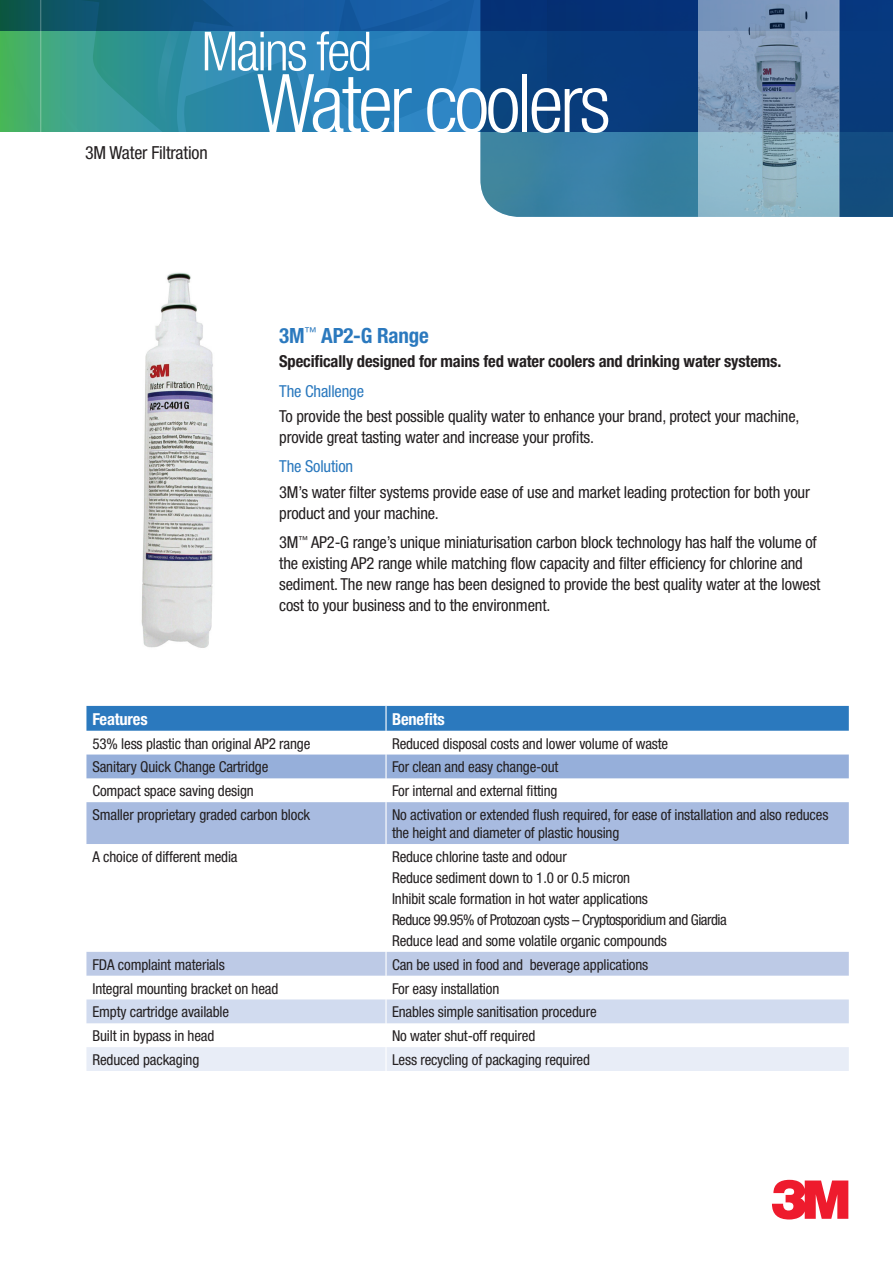
<style>
.page{position:relative;width:893px;height:1263px;background:#fff}
.page>*{position:absolute;margin:0;border:0;box-sizing:border-box;transform-origin:0 0}
.t1{font:300 condensed 81px "Helvetica Neue";letter-spacing:-.04em;color:#fff}
.t2{font:300 condensed 54px "Helvetica Neue";letter-spacing:-.04em;color:#fff}
.t3{font:53.55px "Logo 3 Mv 3 tt";color:#ee1b2d}
.t4{font:700 condensed 21px "Helvetica Neue";letter-spacing:-.01em;color:#2b79be}
.t5{font:condensed 18px "Helvetica Neue";letter-spacing:-.01em;color:#231f20}
.t6{font:condensed 16.5px/21px "Helvetica Neue";letter-spacing:-.01em;color:#231f20}
.t7{font:700 condensed 16.5px "Helvetica Neue";letter-spacing:-.01em;color:#231f20}
.t8{font:condensed 16.5px "Helvetica Neue";letter-spacing:-.01em;color:#2b79be}
.t9{font:700 condensed 16.5px "Helvetica Neue";letter-spacing:-.01em;color:#fff}
.t10{font:condensed 15px/18px "Helvetica Neue";letter-spacing:-.01em;color:#231f20}
.t11{font:condensed 15px "Helvetica Neue";letter-spacing:-.035em;color:#231f20}
</style>
<div class="page">
<svg style="left:0;top:31px;width:23px;height:100px;background:#46b25e"></svg>
<svg style="left:23px;top:31px;width:457px;height:100px;background:#2f8ca9"></svg>
<div style="left:86px;top:706px;width:763px;height:25px;background:#2b79be"></div>
<div style="left:86px;top:754px;width:763px;height:24px;background:#96afda"></div>
<div style="left:86px;top:802px;width:763px;height:42px;background:#a8bbe0"></div>
<div style="left:86px;top:952px;width:763px;height:24px;background:#bdcae6"></div>
<div style="left:86px;top:999px;width:763px;height:24px;background:#d1dbef"></div>
<div style="left:86px;top:1047px;width:763px;height:24px;background:#e8edf7"></div>
<hr style="left:385px;top:706px;width:2px;height:25px;background:#fff">
<hr style="left:385px;top:754px;width:2px;height:24px;background:#fff">
<hr style="left:385px;top:802px;width:2px;height:42px;background:#fff">
<hr style="left:385px;top:952px;width:2px;height:24px;background:#fff">
<hr style="left:385px;top:999px;width:2px;height:24px;background:#fff">
<hr style="left:385px;top:1047px;width:2px;height:24px;background:#fff">
<img style="left:141px;top:272px;width:72px;height:376px">
<img style="left:480px;top:31px;width:413px;height:186px">
<img style="left:699px;top:31px;width:140px;height:186px">
<svg style="left:0;top:0;width:893px;height:31px;background:#1e558a"></svg>
<hr style="left:839px;top:0;width:1px;height:232px;background:#fff">
<hr style="left:40px;top:0;width:1px;height:153px;background:#fff">
<p class="t2" style="left:201px;top:20px;width:172px">Mains fed</p>
<p class="t5" style="left:85px;top:142px;width:124px">3M Water Filtration</p>
<p class="t1" style="left:257px;top:57px;width:356px">Water coolers</p>
<p class="t4" style="left:279px;top:323px;width:151px">3M<sup>™</sup> AP2-G Range</p>
<p class="t7" style="left:279px;top:351px;width:504px">Specifically designed for mains fed water coolers and drinking water systems.</p>
<p class="t8" style="left:279px;top:381px;width:86px">The Challenge</p>
<p class="t6" style="left:279px;top:405px;width:522px">To provide the best possible quality water to enhance your brand, protect your machine, provide great tasting water and increase your profits.</p>
<p class="t8" style="left:279px;top:457px;width:75px">The Solution</p>
<p class="t6" style="left:279px;top:481px;width:532px">3M’s water filter systems provide ease of use and market leading protection for both your product and your machine.</p>
<p class="t6" style="left:279px;top:532px;width:543px">3M<sup>™</sup> AP2-G range’s unique miniaturisation carbon block technology has half the volume of the existing AP2 range while matching flow capacity and filter efficiency for chlorine and sediment. The new range has been designed to provide the best quality water at the lowest cost to your business and to the environment.</p>
<p class="t9" style="left:92px;top:709px;width:57px">Features</p>
<p class="t9" style="left:392px;top:709px;width:54px">Benefits</p>
<p class="t10" style="left:92px;top:734px;width:219px">53% less plastic than original AP2 range</p>
<p class="t10" style="left:392px;top:734px;width:278px">Reduced disposal costs and lower volume of waste</p>
<p class="t10" style="left:92px;top:758px;width:177px">Sanitary Quick Change Cartridge</p>
<p class="t10" style="left:392px;top:758px;width:168px">For clean and easy change-out</p>
<p class="t10" style="left:92px;top:782px;width:163px">Compact space saving design</p>
<p class="t10" style="left:392px;top:782px;width:167px">For internal and external fitting</p>
<p class="t10" style="left:92px;top:806px;width:219px">Smaller proprietary graded carbon block</p>
<p class="t10" style="left:392px;top:806px;width:438px">No activation or extended flush required, for ease of installation and also reduces the height and diameter of plastic housing</p>
<p class="t10" style="left:92px;top:847px;width:147px">A choice of different media</p>
<p class="t10" style="left:392px;top:847px;width:176px">Reduce chlorine taste and odour</p>
<p class="t10" style="left:392px;top:868px;width:240px">Reduce sediment down to 1.0 or 0.5 micron</p>
<p class="t10" style="left:392px;top:889px;width:258px">Inhibit scale formation in hot water applications</p>
<p class="t11" style="left:392px;top:911px;width:336px">Reduce 99.95% of Protozoan cysts – Cryptosporidium and Giardia</p>
<p class="t10" style="left:392px;top:931px;width:277px">Reduce lead and some volatile organic compounds</p>
<p class="t10" style="left:92px;top:955px;width:134px">FDA complaint materials</p>
<p class="t10" style="left:392px;top:955px;width:258px">Can be used in food and beverage applications</p>
<p class="t10" style="left:92px;top:979px;width:187px">Integral mounting bracket on head</p>
<p class="t10" style="left:392px;top:979px;width:109px">For easy installation</p>
<p class="t10" style="left:92px;top:1003px;width:138px">Empty cartridge available</p>
<p class="t10" style="left:392px;top:1003px;width:206px">Enables simple sanitisation procedure</p>
<p class="t10" style="left:92px;top:1027px;width:123px">Built in bypass in head</p>
<p class="t10" style="left:392px;top:1027px;width:145px">No water shut-off required</p>
<p class="t10" style="left:92px;top:1050px;width:108px">Reduced packaging</p>
<p class="t10" style="left:392px;top:1050px;width:200px">Less recycling of packaging required</p>
<p class="t3" style="left:771px;top:1169px;width:79px">3</p>
</div>
